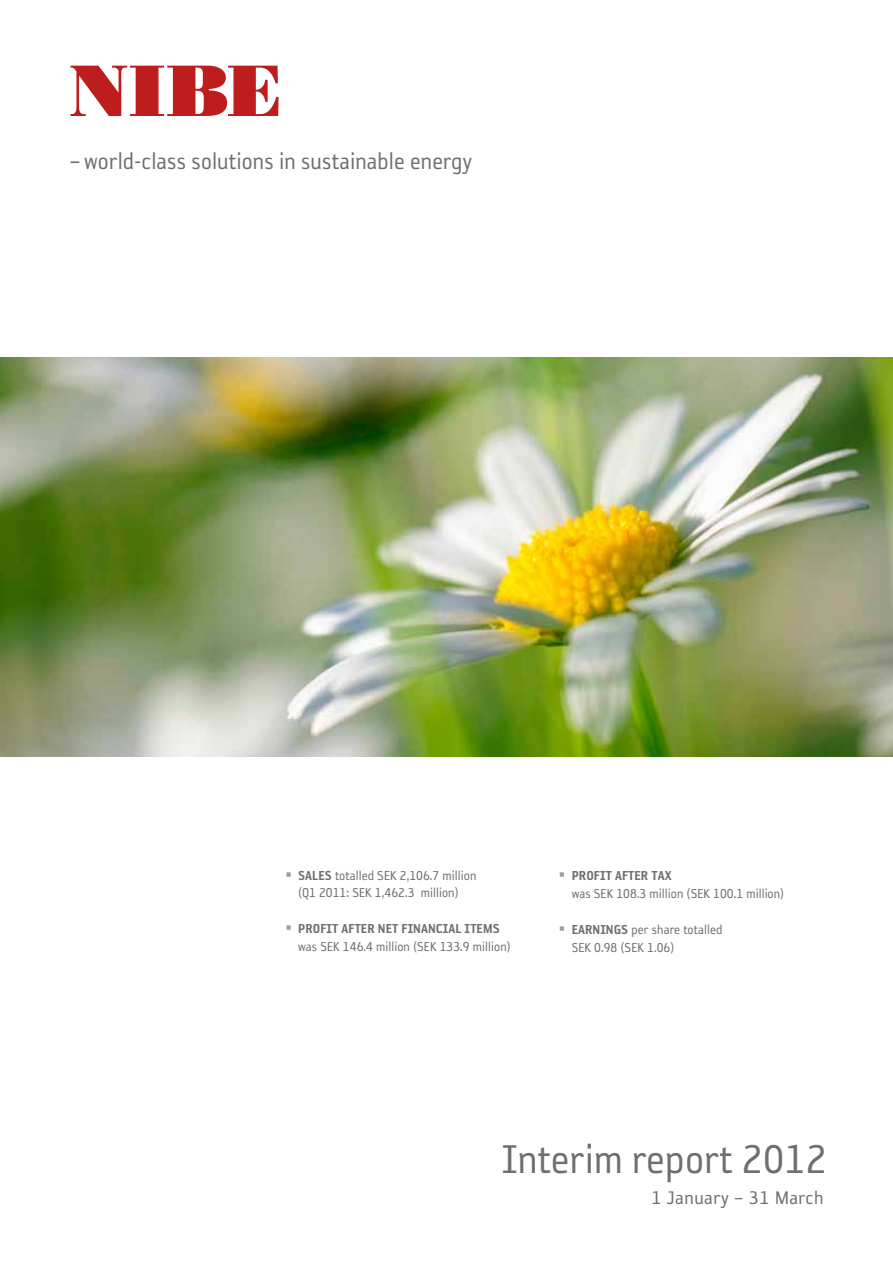
<style>
.page{position:relative;width:893px;height:1263px;background:#fff}
.page>*{position:absolute;margin:0;border:0;box-sizing:border-box;transform-origin:0 0}
.t1{font:46.2px "Reykjavik One OT A Gauge";letter-spacing:.005em;color:#706f6f;scale:.95 1}
.t2{font:26.4px "Reykjavik One OT A Gauge";letter-spacing:.005em;color:#706f6f;scale:.95 1}
.t3{font:21px "Reykjavik One OT A Gauge";letter-spacing:.02em;color:#706f6f}
.t4{font:14.85px/17.2px "Reykjavik One OT A Gauge";letter-spacing:.005em;color:#706f6f;text-align:center;scale:.95 1}
.t5{font:14.85px "Reykjavik One OT C Gauge";letter-spacing:.005em;color:#706f6f;scale:.95 1}
.s1{color:#9d9d9c}
.s2{font-family:"Reykjavik One OT C Gauge"}
</style>
<div class="page">
<svg style="left:71px;top:66px;width:208px;height:50px"></svg>
<img style="left:0;top:357px;width:893px;height:400px">
<h2 class="t2" style="left:69px;top:148px;width:425px">– world-class solutions in sustainable energy</h2>
<p class="t4" style="left:285px;top:867px;width:202px"><span class="s1">▪</span> <span class="s2">SALES</span> totalled SEK 2,106.7 million (Q1 2011: SEK 1,462.3 million)</p>
<p class="t5" style="left:285px;top:921px;width:227px"><span class="s1">▪</span> PROFIT AFTER NET FINANCIAL ITEMS</p>
<p class="t4" style="left:298px;top:938px;width:225px">was SEK 146.4 million (SEK 133.9 million)</p>
<p class="t5" style="left:559px;top:868px;width:120px"><span class="s1">▪</span> PROFIT AFTER TAX</p>
<p class="t4" style="left:572px;top:885px;width:225px">was SEK 108.3 million (SEK 100.1 million)</p>
<p class="t4" style="left:572px;top:921px;width:160px;line-height:18px;text-align:left;text-indent:-13px"><span class="s1">▪</span> <span class="s2">EARNINGS</span> per share totalled<br>SEK 0.98 (SEK 1.06)</p>
<h1 class="t1" style="left:502px;top:1136px;width:344px">Interim report 2012</h1>
<h3 class="t3" style="left:651px;top:1187px;width:174px">1 January – 31 March</h3>
</div>
